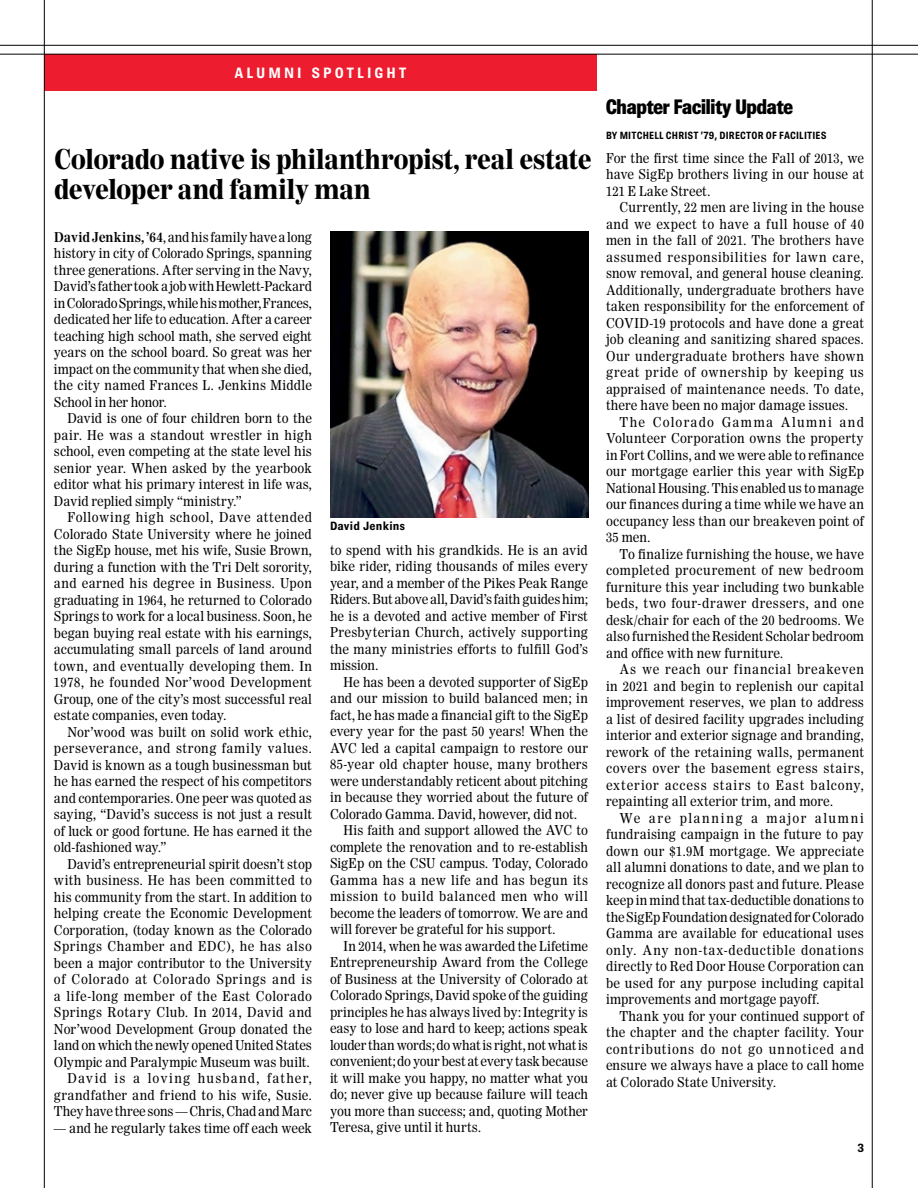
<style>
.page{position:relative;width:918px;height:1188px;background:#fff}
.page>*{position:absolute;margin:0;border:0;box-sizing:border-box;transform-origin:0 0}
.t1{font:900 27px/30px "Worldwide Headline";letter-spacing:-.01em;color:#000}
.t2{font:800 21px "Brown";letter-spacing:-.005em;color:#000}
.t3{font:700 15px "Brown";letter-spacing:.2em;color:#fff}
.t4{font:13.5px/16.5px "Worldwide";letter-spacing:.005em;color:#000;text-align:justify;scale:.95 1}
.t5{font:13.5px "Worldwide";letter-spacing:-.025em;color:#000;scale:.95 1}
.t6{font:13.5px "Worldwide";letter-spacing:-.015em;color:#000;scale:.95 1}
.t7{font:13.5px "Worldwide";letter-spacing:.04em;color:#000;scale:.95 1}
.t8{font:13.5px "Worldwide";letter-spacing:.03em;color:#000;scale:.95 1}
.t9{font:700 12px "Brown";letter-spacing:.015em;color:#000}
.t10{font:700 10.5px "Brown";letter-spacing:.015em;color:#000;scale:.95 1}
.s1{font-weight:700}
</style>
<div class="page">
<img style="left:330px;top:232px;width:258px;height:285px">
<div style="left:44px;top:54px;width:553px;height:36px;background:#ed1c2e"></div>
<hr style="left:872px;top:0;width:1px;height:1188px;background:#000">
<hr style="left:44px;top:0;width:1px;height:1188px;background:#000">
<hr style="left:0;top:45px;width:918px;height:1px;background:#000">
<hr style="left:0;top:54px;width:918px;height:1px;background:#000">
<p class="t3" style="left:234px;top:65px;width:174px">ALUMNI SPOTLIGHT</p>
<h1 class="t1" style="left:54px;top:144px;width:539px">Colorado native is philanthropist, real estate developer and family man</h1>
<p class="t4" style="left:54px;top:228px;width:273px"><span class="s1">David Jenkins, ’64</span>, and his familyhave a long history in city of Colorado Springs, spanning three generations. After serving in the Navy, David’s father took a job with Hewlett-Packard in Colorado Springs, while his mother, Frances, dedicated her life to education. After a career teaching high school math, she served eight years on the school board. So great was her impact on the community that when she died, the city named Frances L. Jenkins Middle School in her honor.</p>
<p class="t4" style="left:54px;top:410px;width:273px;text-indent:14px">David is one of four children born to the pair. He was a standout wrestler in high school, even competing at the state level his senior year. When asked by the yearbook editor what his primary interest in life was, David replied simply “ministry.”</p>
<p class="t4" style="left:54px;top:509px;width:273px;text-indent:14px">Following high school, Dave attended Colorado State University where he joined the SigEp house, met his wife, Susie Brown, during a function with the Tri Delt sorority, and earned his degree in Business. Upon graduating in 1964, he returned to Colorado Springs to work for a local business. Soon, he began buying real estate with his earnings, accumulating small parcels of land around town, and eventually developing them. In 1978, he founded Nor’wood Development Group, one of the city’s most successful real estate companies, even today.</p>
<p class="t4" style="left:54px;top:723px;width:273px;text-indent:14px">Nor’wood was built on solid work ethic, perseverance, and strong family values.<br>David is known as a tough businessman but he has earned the respect of his competitors and contemporaries. One peer was quoted as saying, “David’s success is not just a result of luck or good fortune. He has earned it the old-fashioned way.”</p>
<p class="t4" style="left:54px;top:855px;width:273px;text-align:right">David’s entrepreneurial spirit doesn’t stop with business. He has been committed to his community from the start. In addition to helping create the Economic Development Corporation, (today known as the Colorado Springs Chamber and EDC), he has also been a major contributor to the University of Colorado at Colorado Springs and is a life-long member of the East Colorado Springs Rotary Club. In 2014, David and Nor’wood Development Group donated the land on which the newly opened United States Olympic and Paralympic Museum was built.<br>David is a loving husband, father, grandfather and friend to his wife, Susie.<br>They have three sons — Chris, Chad and Marc</p>
<p class="t4" style="left:54px;top:1119px;width:273px">— and he regularly takes time off each week</p>
<p class="t9" style="left:330px;top:519px;width:77px">David Jenkins</p>
<p class="t4" style="left:330px;top:542px;width:273px">to spend with his grandkids. He is an avid bike rider, riding thousands of miles every year, and a member of the Pikes Peak Range Riders. But above all, David’s faith guides him; he is a devoted and active member of First Presbyterian Church, actively supporting the many ministries efforts to fulfill God’s mission.</p>
<p class="t4" style="left:344px;top:674px;width:259px">He has been a devoted supporter of SigEp</p>
<p class="t4" style="left:330px;top:690px;width:273px">and our mission to build balanced men; in</p>
<p class="t4" style="left:330px;top:707px;width:273px">fact, he has made a financial gift to the SigEp</p>
<p class="t4" style="left:330px;top:723px;width:273px">every year for the past 50 years! When the</p>
<p class="t4" style="left:330px;top:740px;width:273px">AVC led a capital campaign to restore our</p>
<p class="t4" style="left:330px;top:756px;width:273px">85-year old chapter house, many brothers</p>
<p class="t4" style="left:330px;top:773px;width:273px">were understandably reticent about pitching</p>
<p class="t4" style="left:330px;top:789px;width:273px">in because they worried about the future of</p>
<p class="t4" style="left:330px;top:806px;width:262px">Colorado Gamma. David, however, did not.</p>
<p class="t4" style="left:344px;top:822px;width:259px">His faith and support allowed the AVC to</p>
<p class="t4" style="left:330px;top:839px;width:273px">complete the renovation and to re-establish</p>
<p class="t4" style="left:330px;top:855px;width:273px">SigEp on the CSU campus. Today, Colorado</p>
<p class="t8" style="left:330px;top:872px;width:273px">Gamma has a new life and has begun its</p>
<p class="t7" style="left:330px;top:889px;width:273px">mission to build balanced men who will</p>
<p class="t4" style="left:330px;top:905px;width:273px">become the leaders of tomorrow. We are and</p>
<p class="t4" style="left:330px;top:921px;width:239px">will forever be grateful for his support.</p>
<p class="t4" style="left:344px;top:938px;width:259px">In 2014, when he was awarded the Lifetime</p>
<p class="t4" style="left:330px;top:954px;width:273px">Entrepreneurship Award from the College</p>
<p class="t4" style="left:330px;top:971px;width:273px">of Business at the University of Colorado at</p>
<p class="t4" style="left:330px;top:987px;width:273px">Colorado Springs, David spoke of the guiding</p>
<p class="t4" style="left:330px;top:1004px;width:273px">principles he has always lived by: Integrity is</p>
<p class="t4" style="left:330px;top:1020px;width:273px">easy to lose and hard to keep; actions speak</p>
<p class="t5" style="left:330px;top:1037px;width:273px">louder than words; do what is right, not what is</p>
<p class="t6" style="left:330px;top:1054px;width:273px">convenient; do your best at every task because</p>
<p class="t4" style="left:330px;top:1070px;width:273px">it will make you happy, no matter what you</p>
<p class="t4" style="left:330px;top:1086px;width:273px">do; never give up because failure will teach</p>
<p class="t4" style="left:330px;top:1103px;width:273px">you more than success; and, quoting Mother</p>
<p class="t4" style="left:330px;top:1119px;width:161px">Teresa, give until it hurts.</p>
<h2 class="t2" style="left:606px;top:95px;width:189px">Chapter Facility Update</h2>
<p class="t10" style="left:606px;top:130px;width:234px">BY MITCHELL CHRIST ’79, DIRECTOR OF FACILITIES</p>
<p class="t4" style="left:606px;top:150px;width:273px">For the first time since the Fall of 2013, we have SigEp brothers living in our house at 121 E Lake Street.</p>
<p class="t4" style="left:606px;top:199px;width:273px;text-indent:14px">Currently, 22 men are living in the house and we expect to have a full house of 40 men in the fall of 2021. The brothers have assumed responsibilities for lawn care, snow removal, and general house cleaning.<br>Additionally, undergraduate brothers have taken responsibility for the enforcement of COVID-19 protocols and have done a great job cleaning and sanitizing shared spaces.<br>Our undergraduate brothers have shown great pride of ownership by keeping us appraised of maintenance needs. To date, there have been no major damage issues.</p>
<p class="t4" style="left:606px;top:413px;width:273px;text-indent:14px">The Colorado Gamma Alumni and Volunteer Corporation owns the property in Fort Collins, and we were able to refinance our mortgage earlier this year with SigEp National Housing. This enabled us to manage our finances during a time while we have an occupancy less than our breakeven point of 35 men.</p>
<p class="t4" style="left:606px;top:545px;width:273px;text-indent:14px">To finalize furnishing the house, we have completed procurement of new bedroom furniture this year including two bunkable beds, two four-drawer dressers, and one desk/chair for each of the 20 bedrooms. We also furnished the Resident Scholar bedroom and office with new furniture.</p>
<p class="t4" style="left:606px;top:661px;width:273px;text-indent:14px">As we reach our financial breakeven in 2021 and begin to replenish our capital improvement reserves, we plan to address a list of desired facility upgrades including interior and exterior signage and branding, rework of the retaining walls, permanent covers over the basement egress stairs, exterior access stairs to East balcony, repainting all exterior trim, and more.</p>
<p class="t4" style="left:606px;top:809px;width:273px;text-indent:14px">We are planning a major alumni fundraising campaign in the future to pay down our $1.9M mortgage. We appreciate all alumni donations to date, and we plan to recognize all donors past and future. Please keep in mind that tax-deductible donations to the SigEp Foundation designated for Colorado Gamma are available for educational uses only. Any non-tax-deductible donations directly to Red Door House Corporation can be used for any purpose including capital improvements and mortgage payoff.</p>
<p class="t4" style="left:606px;top:1007px;width:273px;text-indent:14px">Thank you for your continued support of the chapter and the chapter facility. Your contributions do not go unnoticed and ensure we always have a place to call home at Colorado State University.</p>
<p class="t9" style="left:857px;top:1141px;width:8px">3</p>
</div>
